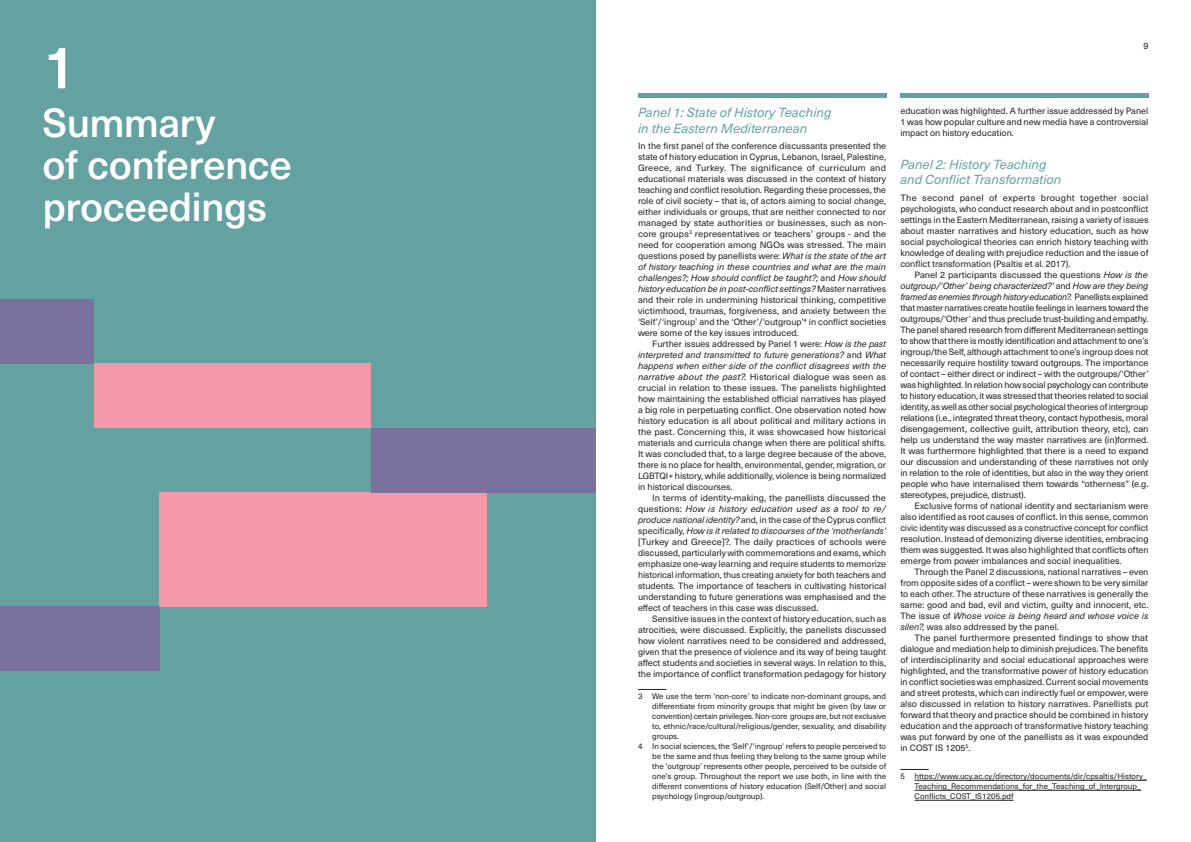
<style>
.page{position:relative;width:1191px;height:842px;background:#fff}
.page>*{position:absolute;margin:0;border:0;box-sizing:border-box;transform-origin:0 0}
.t1{font:500 60px "Neue Haas Unica W1 G";color:#fff}
.t2{font:500 40px/42px "Neue Haas Unica W1 G";letter-spacing:-.015em;color:#fff}
.t3{font:italic 13px/15.2px "Neue Haas Unica W1 G";color:#64a2a2}
.t4{font:9px/11px "Neue Haas Unica W1 G";color:#231f20;text-align:justify}
.t5{font:8px/10px "Neue Haas Unica W1 G";color:#231f20}
.s1{font-style:italic}
</style>
<div class="page">
<svg style="left:638px;top:689px;width:28px;height:1px"></svg>
<svg style="left:900px;top:769px;width:28px;height:1px"></svg>
<hr style="left:914px;top:780px;width:232px;height:1px;background:#231f20">
<hr style="left:914px;top:790px;width:227px;height:1px;background:#231f20">
<hr style="left:914px;top:800px;width:99px;height:1px;background:#231f20">
<div style="left:0;top:0;width:595px;height:842px;background:#64a2a2"></div>
<div style="left:159px;top:492px;width:328px;height:115px;background:#f598aa"></div>
<div style="left:94px;top:364px;width:276px;height:64px;background:#f598aa"></div>
<div style="left:0;top:300px;width:94px;height:64px;background:#7b719e"></div>
<div style="left:370px;top:428px;width:225px;height:64px;background:#7b719e"></div>
<div style="left:0;top:607px;width:159px;height:64px;background:#7b719e"></div>
<hr style="left:638px;top:93px;width:248px;height:4px;background:#64a2a2">
<hr style="left:900px;top:93px;width:248px;height:4px;background:#64a2a2">
<h1 class="t1" style="left:43px;top:22px;width:36px">1</h1>
<h2 class="t2" style="left:43px;top:100px;width:251px">Summary<br>of conference proceedings</h2>
<p class="t4" style="left:1143px;top:40px;width:7px">9</p>
<h3 class="t3" style="left:638px;top:104px;width:195px">Panel 1: State of History Teaching in the Eastern Mediterranean</h3>
<p class="t4" style="left:638px;top:140px;width:250px">In the first panel of the conference discussants presented the state of history education in Cyprus, Lebanon, Israel, Palestine, Greece, and Turkey. The significance of curriculum and educational materials was discussed in the context of history teaching and conflict resolution. Regarding these processes, the role of civil society – that is, of actors aiming to social change, either individuals or groups, that are neither connected to nor managed by state authorities or businesses, such as non&shy;core groups<sup>3</sup> representatives or teachers’ groups - and the need for cooperation among NGOs was stressed. The main questions posed by panellists were: <span class="s1">What is the state of the art of history teaching in these countries and what are the main challenges?; How should conflict be taught?;</span> and <span class="s1">How should history education be in post-conflict settings?</span> Master narratives and their role in undermining historical thinking, competitive victimhood, traumas, forgiveness, and anxiety between the ‘Self’/‘ingroup’ and the ‘Other’/‘outgroup’<sup>4</sup> in conflict societies were some of the key issues introduced.</p>
<p class="t4" style="left:638px;top:338px;width:250px;text-indent:14px">Further issues addressed by Panel 1 were: <span class="s1">How is the past interpreted and transmitted to future generations?</span> and <span class="s1">What happens when either side of the conflict disagrees with the narrative about the past?.</span> Historical dialogue was seen as crucial in relation to these issues. The panelists highlighted how maintaining the established official narratives has played a big role in perpetuating conflict. One observation noted how history education is all about political and military actions in the past. Concerning this, it was showcased how historical materials and curricula change when there are political shifts.<br>It was concluded that, to a large degree because of the above, there is no place for health, environmental, gender, migration, or LGBTQI+ history, while additionally, violence is being normalized in historical discourses.</p>
<p class="t4" style="left:638px;top:492px;width:250px;text-indent:14px">In terms of identity-making, the panellists discussed the questions: <span class="s1">How is history education used as a tool to re/ produce national identity?</span> and, in the case of the Cyprus conflict specifically, <span class="s1">How is it related to discourses of the ‘motherlands’ </span>[Turkey and Greece]?. The daily practices of schools were discussed, particularly with commemorations and exams, which emphasize one-way learning and require students to memorize historical information, thus creating anxiety for both teachers and students. The importance of teachers in cultivating historical understanding to future generations was emphasised and the effect of teachers in this case was discussed.</p>
<p class="t4" style="left:638px;top:613px;width:250px;text-indent:14px">Sensitive issues in the context of history education, such as atrocities, were discussed. Explicitly, the panelists discussed how violent narratives need to be considered and addressed, given that the presence of violence and its way of being taught affect students and societies in several ways. In relation to this, the importance of conflict transformation pedagogy for history</p>
<p class="t5" style="left:638px;top:691px;width:250px">3 We use the term ‘non-core’ to indicate non-dominant groups, and</p>
<p class="t5" style="left:652px;top:701px;width:235px">differentiate from minority groups that might be given (by law or</p>
<p class="t5" style="left:652px;top:711px;width:235px">convention) certain privileges. Non-core groups are, but not exclusive</p>
<p class="t5" style="left:652px;top:721px;width:235px">to, ethnic/race/cultural/religious/gender, sexuality, and disability</p>
<p class="t5" style="left:652px;top:731px;width:28px">groups.</p>
<p class="t5" style="left:638px;top:741px;width:250px">4 In social sciences, the ‘Self’/‘ingroup’ refers to people perceived to</p>
<p class="t5" style="left:652px;top:751px;width:235px">be the same and thus feeling they belong to the same group while</p>
<p class="t5" style="left:652px;top:761px;width:235px">the ‘outgroup’ represents other people, perceived to be outside of</p>
<p class="t5" style="left:652px;top:771px;width:235px">one’s group. Throughout the report we use both, in line with the</p>
<p class="t5" style="left:652px;top:781px;width:235px">different conventions of history education (Self/Other) and social</p>
<p class="t5" style="left:652px;top:791px;width:113px">psychology (ingroup/outgroup).</p>
<p class="t4" style="left:900px;top:104px;width:250px">education was highlighted. A further issue addressed by Panel 1 was how popular culture and new media have a controversial impact on history education.</p>
<h3 class="t3" style="left:900px;top:156px;width:163px">Panel 2: History Teaching and Conflict Transformation</h3>
<p class="t4" style="left:900px;top:191px;width:250px">The second panel of experts brought together social psychologists, who conduct research about and in postconflict settings in the Eastern Mediterranean, raising a variety of issues about master narratives and history education, such as how social psychological theories can enrich history teaching with knowledge of dealing with prejudice reduction and the issue of conflict transformation (Psaltis et al. 2017).</p>
<p class="t4" style="left:900px;top:268px;width:250px;text-indent:14px">Panel 2 participants discussed the questions <span class="s1">How is the outgroup/‘Other’ being characterized?’</span> and <span class="s1">How are they being framed as enemies through history education?.</span> Panellists explained that master narratives create hostile feelings in learners toward the outgroups/‘Other’ and thus preclude trust-building and empathy.<br>The panel shared research from different Mediterranean settings to show that there is mostly identification and attachment to one’s ingroup/the Self, although attachment to one’s ingroup does not necessarily require hostility toward outgroups. The importance of contact – either direct or indirect – with the outgroups/‘Other’ was highlighted. In relation how social psychology can contribute to history education, it was stressed that theories related to social identity, as well as other social psychological theories of intergroup relations (i.e., integrated threat theory, contact hypothesis, moral disengagement, collective guilt, attribution theory, etc), can help us understand the way master narratives are (in)formed.<br>It was furthermore highlighted that there is a need to expand our discussion and understanding of these narratives not only in relation to the role of identities, but also in the way they orient people who have internalised them towards “otherness” (e.g. stereotypes, prejudice, distrust).</p>
<p class="t4" style="left:900px;top:499px;width:250px;text-indent:14px">Exclusive forms of national identity and sectarianism were also identified as root causes of conflict. In this sense, common civic identity was discussed as a constructive concept for conflict resolution. Instead of demonizing diverse identities, embracing them was suggested. It was also highlighted that conflicts often emerge from power imbalances and social inequalities.</p>
<p class="t4" style="left:900px;top:565px;width:250px;text-indent:14px">Through the Panel 2 discussions, national narratives – even from opposite sides of a conflict – were shown to be very similar to each other. The structure of these narratives is generally the same: good and bad, evil and victim, guilty and innocent, etc.<br>The issue of <span class="s1">Whose voice is being heard and whose voice is silen?,</span> was also addressed by the panel.</p>
<p class="t4" style="left:900px;top:631px;width:250px;text-indent:14px">The panel furthermore presented findings to show that dialogue and mediation help to diminish prejudices. The benefits of interdisciplinarity and social educational approaches were highlighted, and the transformative power of history education in conflict societies was emphasized. Current social movements and street protests, which can indirectly fuel or empower, were also discussed in relation to history narratives. Panellists put forward that theory and practice should be combined in history education and the approach of transformative history teaching was put forward by one of the panellists as it was expounded in COST IS 1205<sup>5</sup>.</p>
<p class="t5" style="left:914px;top:771px;width:234px;text-indent:-14px">5 https://www.ucy.ac.cy/directory/documents/dir/cpsaltis/History_<br>Teaching_Recommendations_for_the_Teaching_of_Intergroup_<br>Conflicts_COST_IS1205.pdf</p>
</div>
